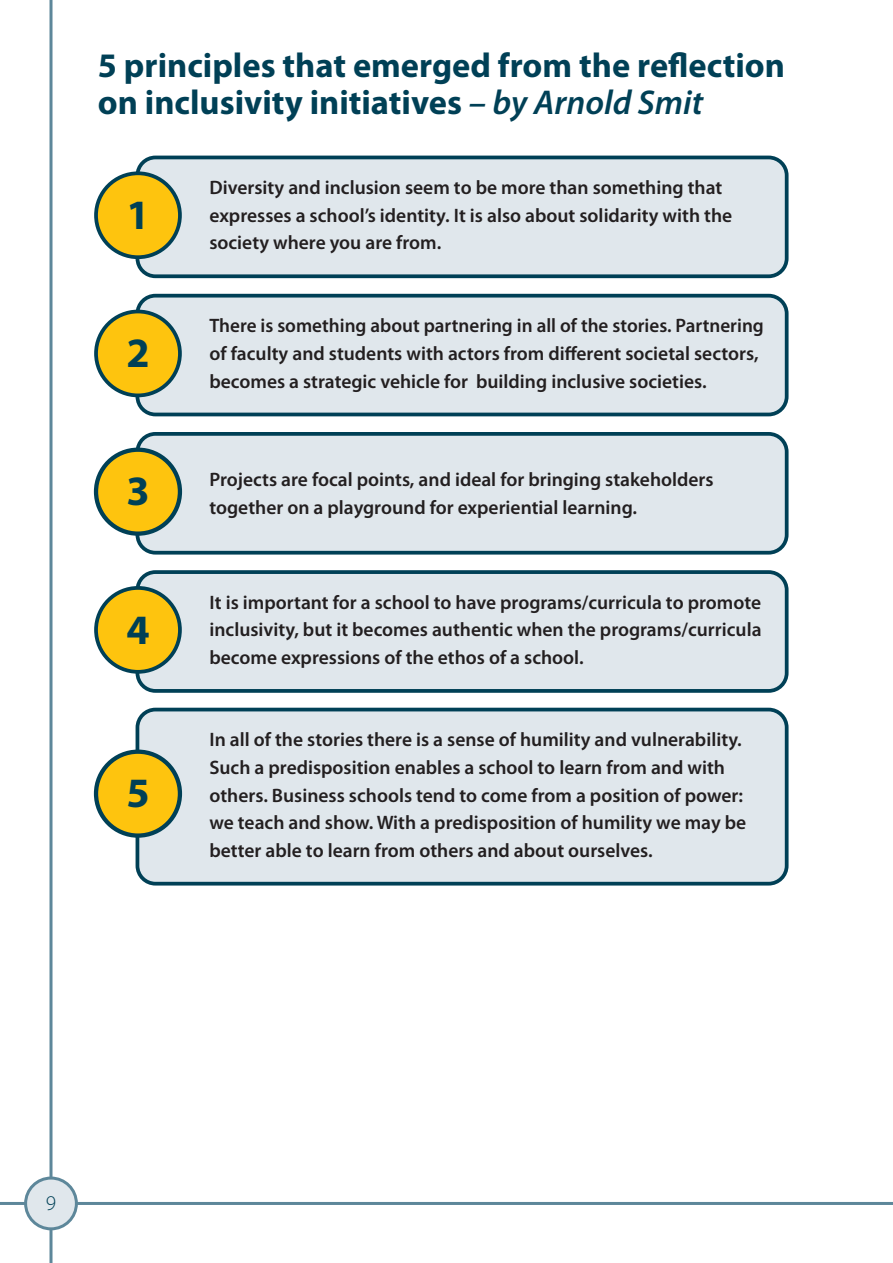
<style>
.page{position:relative;width:893px;height:1263px;background:#fff}
.page>*{position:absolute;margin:0;border:0;box-sizing:border-box;transform-origin:0 0}
.t1{font:700 42px "Myriad Pro";color:#004056}
.HEADS{font:700 34.5px/37.5px "Myriad Pro";color:#004056}
.t2{font:300 21px "Myriad Pro";color:#004056}
.t3{font:600 19.5px/27.8px "Myriad Pro";color:#231f20}
.s1{font-weight:600;font-style:italic}
</style>
<div class="page">
<hr style="left:0;top:1202px;width:893px;height:3px;background:#5d879a">
<hr style="left:50px;top:0;width:3px;height:1263px;background:#5d879a">
<div style="left:26px;top:1178px;width:50px;height:51px;background:#e0e7ec;border-radius:50%"></div>
<div style="left:24px;top:1176px;width:54px;height:54px;border:3px solid #5d879a;border-radius:50%"></div>
<div style="left:137px;top:157px;width:650px;height:119px;background:#e0e7ec;border-radius:18px"></div>
<div style="left:136px;top:156px;width:652px;height:122px;border:4px solid #004056;border-radius:18px"></div>
<div style="left:137px;top:296px;width:650px;height:118px;background:#e0e7ec;border-radius:18px"></div>
<div style="left:136px;top:294px;width:652px;height:122px;border:4px solid #004056;border-radius:18px"></div>
<div style="left:137px;top:434px;width:650px;height:119px;background:#e0e7ec;border-radius:18px"></div>
<div style="left:136px;top:432px;width:652px;height:123px;border:4px solid #004056;border-radius:18px"></div>
<div style="left:137px;top:572px;width:650px;height:119px;background:#e0e7ec;border-radius:18px"></div>
<div style="left:136px;top:570px;width:652px;height:123px;border:4px solid #004056;border-radius:18px"></div>
<div style="left:137px;top:709px;width:650px;height:175px;background:#e0e7ec;border-radius:18px"></div>
<div style="left:136px;top:708px;width:652px;height:177px;border:4px solid #004056;border-radius:18px"></div>
<div style="left:96px;top:173px;width:84px;height:84px;background:#fec40e;border-radius:50%"></div>
<div style="left:94px;top:171px;width:88px;height:88px;border:4px solid #004056;border-radius:50%"></div>
<div style="left:96px;top:311px;width:84px;height:84px;background:#fec40e;border-radius:50%"></div>
<div style="left:94px;top:310px;width:88px;height:87px;border:4px solid #004056;border-radius:50%"></div>
<div style="left:96px;top:450px;width:84px;height:84px;background:#fec40e;border-radius:50%"></div>
<div style="left:94px;top:448px;width:88px;height:88px;border:4px solid #004056;border-radius:50%"></div>
<div style="left:96px;top:588px;width:84px;height:84px;background:#fec40e;border-radius:50%"></div>
<div style="left:94px;top:586px;width:88px;height:88px;border:4px solid #004056;border-radius:50%"></div>
<div style="left:96px;top:752px;width:84px;height:83px;background:#fec40e;border-radius:50%"></div>
<div style="left:94px;top:749px;width:88px;height:89px;border:4px solid #004056;border-radius:50%"></div>
<p class="HEADS" style="left:98px;top:45px;width:689px">5 principles that emerged from the reflection on inclusivity initiatives <span class="s1">– by Arnold Smit</span></p>
<p class="t1" style="left:126px;top:187px;width:25px">1</p>
<p class="t1" style="left:126px;top:326px;width:25px">2</p>
<p class="t1" style="left:126px;top:464px;width:25px">3</p>
<p class="t1" style="left:126px;top:602px;width:25px">4</p>
<p class="t1" style="left:126px;top:766px;width:25px">5</p>
<p class="t3" style="left:209px;top:173px;width:524px">Diversity and inclusion seem to be more than something that expresses a school’s identity. It is also about solidarity with the society where you are from.</p>
<p class="t3" style="left:209px;top:311px;width:556px">There is something about partnering in all of the stories. Partnering of faculty and students with actors from different societal sectors, becomes a strategic vehicle for building inclusive societies.</p>
<p class="t3" style="left:209px;top:465px;width:506px">Projects are focal points, and ideal for bringing stakeholders together on a playground for experiential learning.</p>
<p class="t3" style="left:209px;top:588px;width:554px;text-align:justify">It is important for a school to have programs/curricula to promote inclusivity, but it becomes authentic when the programs/curricula become expressions of the ethos of a school.</p>
<p class="t3" style="left:209px;top:725px;width:538px">In all of the stories there is a sense of humility and vulnerability.<br>Such a predisposition enables a school to learn from and with others. Business schools tend to come from a position of power: we teach and show. With a predisposition of humility we may be better able to learn from others and about ourselves.</p>
<p class="t2" style="left:46px;top:1190px;width:12px">9</p>
</div>
